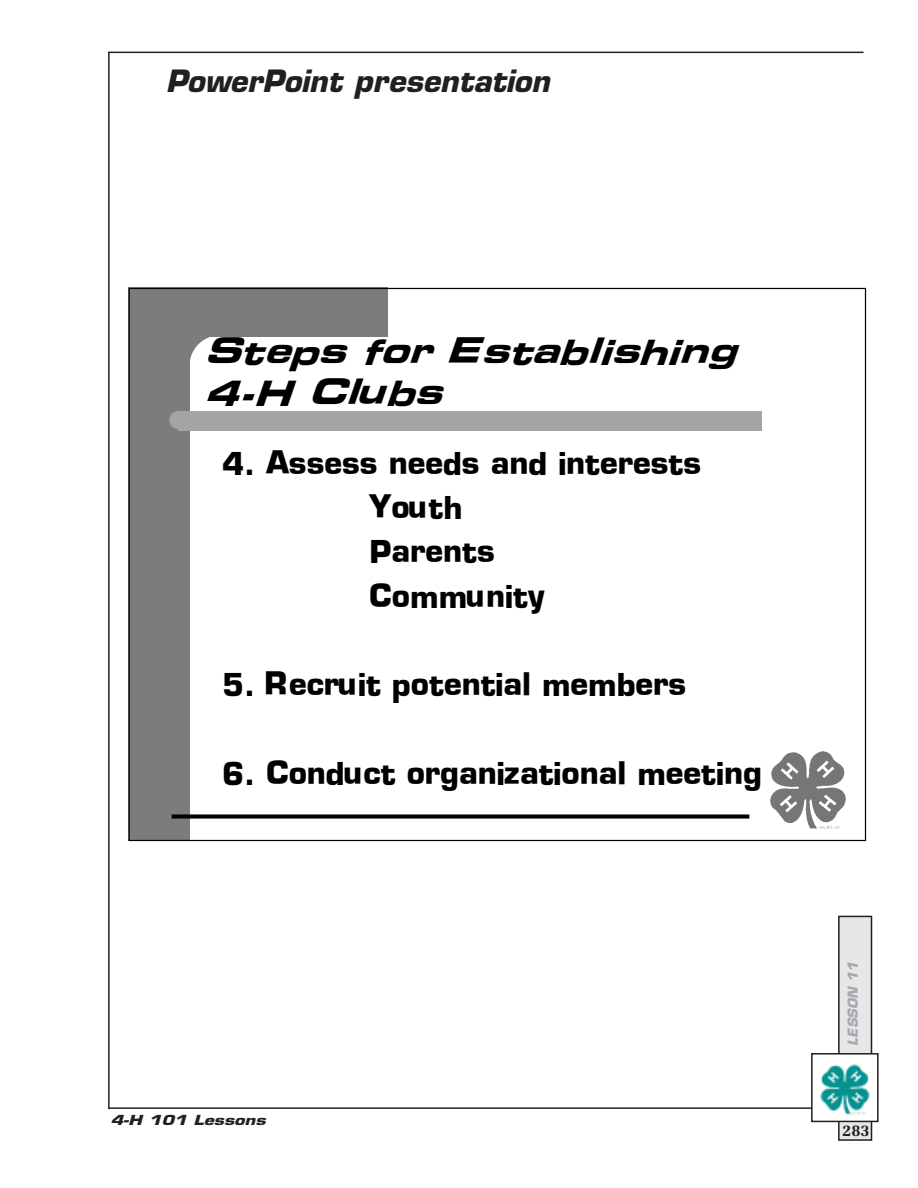
<style>
.page{position:relative;width:918px;height:1188px;background:#fff}
.page>*{position:absolute;margin:0;border:0;box-sizing:border-box;transform-origin:0 0}
.t1{font:italic 34.8px/41.7px "Eurostile Bold Extended Two";color:#000}
.t2{font:700 30.75px/44.2px "Eurostile";color:#000}
.t3{font:italic 700 30px "Eurostile";color:#231f20}
.t4{font:700 16.5px "Melior";color:#231f20}
.t5{font:italic 700 13.5px "Eurostile";color:#231f20;scale:1.3 1}
.t6{font:italic 700 13.5px "Eurostile";color:#a7a9ac}
</style>
<div class="page">
<img style="left:770px;top:751px;width:76px;height:78px">
<div style="left:129px;top:288px;width:61px;height:553px;background:#7c7c7c"></div>
<svg style="left:190px;top:337px;width:20px;height:23px"></svg>
<div style="left:172px;top:814px;width:577px;height:5px;background:#010101"></div>
<div style="left:130px;top:288px;width:258px;height:49px;background:#7c7c7c"></div>
<div style="left:178px;top:411px;width:584px;height:20px;background:#a4a4a4"></div>
<div style="left:169px;top:411px;width:19px;height:18px;background:#a4a4a4;border-radius:50%"></div>
<hr style="left:108px;top:1107px;width:707px;height:2px;background:#231f20">
<hr style="left:108px;top:52px;width:756px;height:1px;background:#231f20">
<hr style="left:108px;top:52px;width:2px;height:1057px;background:#231f20">
<div style="left:839px;top:916px;width:33px;height:224px;background:#e6e7e8"></div>
<div style="left:838px;top:916px;width:34px;height:225px;border:2px solid #231f20"></div>
<div style="left:812px;top:1054px;width:66px;height:67px;background:#fff"></div>
<img style="left:820px;top:1064px;width:50px;height:51px">
<div style="left:811px;top:1053px;width:68px;height:69px;border:2px solid #231f20"></div>
<p class="t3" style="left:166px;top:69px;width:386px">PowerPoint presentation</p>
<p class="t1" style="left:204px;top:334px;width:544px">Steps for Establishing<br>4-H Clubs</p>
<p class="t2" style="left:370px;top:445px;width:333px;text-indent:-147px">4. Assess needs and interests<br>Youth<br>Parents<br>Community</p>
<p class="t2" style="left:222px;top:666px;width:466px">5. Recruit potential members</p>
<p class="t2" style="left:222px;top:755px;width:541px">6. Conduct organizational meeting</p>
<p class="t5" style="left:111px;top:1115px;width:121px">4-H 101 Lessons</p>
<p class="t6" style="left:848px;top:1046px;width:85px;rotate:-90deg">LESSON 11</p>
<p class="t4" style="left:842px;top:1124px;width:29px">283</p>
</div>
